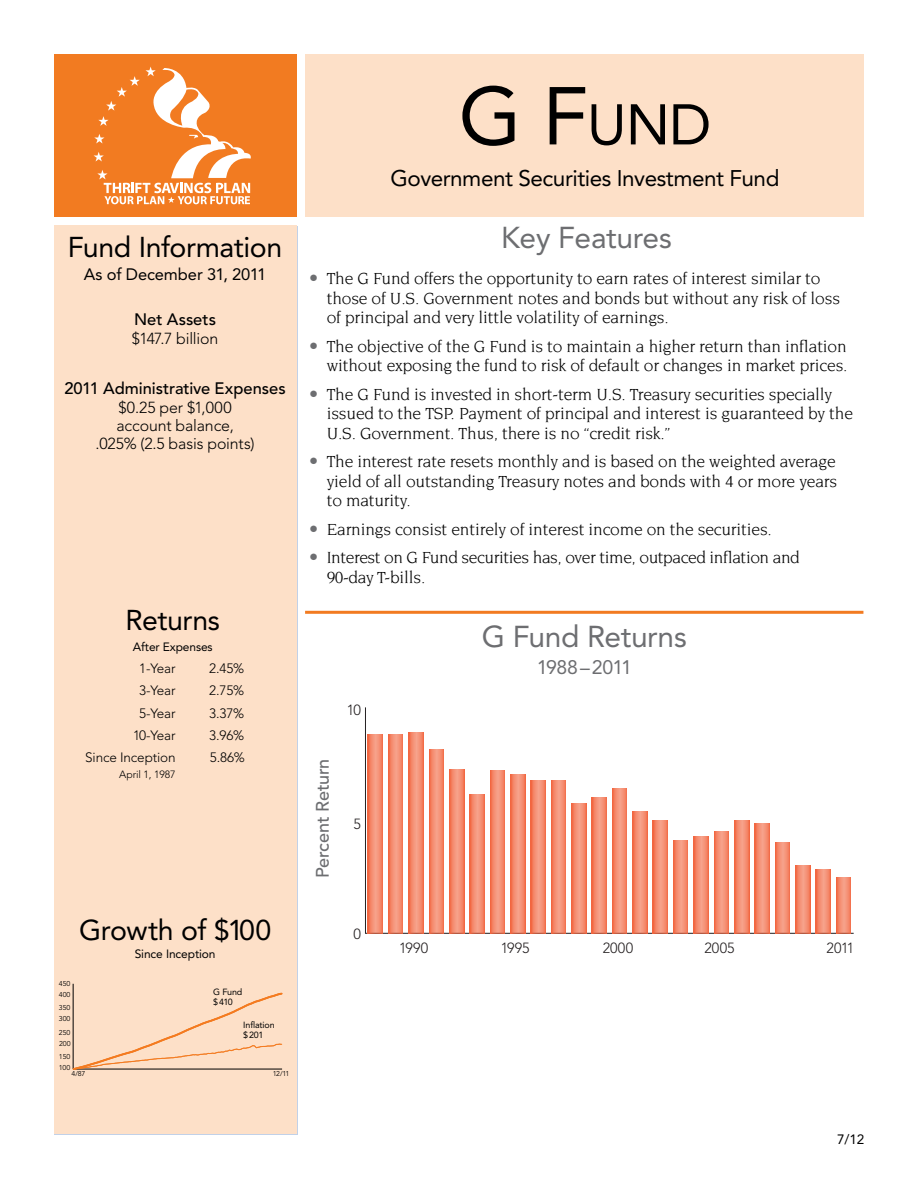
<style>
.page{position:relative;width:918px;height:1188px;background:#fff}
.page>*{position:absolute;margin:0;border:0;box-sizing:border-box;transform-origin:0 0}
.t1{font:56.7px "Avenir LT Std";color:#000}
.t2{font:30px "Avenir LT Std";letter-spacing:-.01em;color:#6d6e71}
.t3{font:28.5px "Avenir LT Std";letter-spacing:-.015em;color:#000}
.t4{font:22.5px "Avenir LT Std";letter-spacing:-.02em;color:#000}
.t5{font:19.5px "Avenir LT Std";letter-spacing:-.035em;color:#6d6e71}
.t6{font:500 18px "Avenir LT Std";letter-spacing:-.01em;color:#6d6e71}
.t7{font:17.4px/19.5px "Novarese Std";letter-spacing:-.01em;color:#000}
.t8{font:500 16.5px "Avenir LT Std";letter-spacing:-.005em;color:#000}
.t9{font:16.5px "Avenir LT Std";letter-spacing:-.005em;color:#000}
.t10{font:300 15.9px/18px "Avenir LT Std";letter-spacing:-.005em;color:#000;text-align:center}
.t11{font:300 14.7px "Avenir LT Std";color:#231f20}
.t12{font:300 13.5px "Avenir LT Std";letter-spacing:-.01em;color:#000}
.t13{font:13.5px "Avenir LT Std";color:#000}
.t14{font:12px "Avenir LT Std";letter-spacing:-.01em;color:#000}
.t15{font:300 10.5px "Avenir LT Std";letter-spacing:-.01em;color:#000}
.t16{font:9px/10.2px "Avenir LT Std";letter-spacing:-.015em;color:#000}
.t17{font:7.05px "Avenir LT Std";letter-spacing:-.01em;color:#000}
.s1{font-size:81px}
.s2{font-size:19.5px;color:#6d6e71}
</style>
<div class="page">
<div style="left:306px;top:54px;width:558px;height:163px;background:#fde0c8"></div>
<div style="left:54px;top:226px;width:243px;height:908px;background:#fde0c8"></div>
<div style="left:54px;top:54px;width:243px;height:163px;background:#f27b21"></div>
<svg style="left:93px;top:67px;width:158px;height:137px"></svg>
<hr style="left:305px;top:611px;width:558px;height:3px;background:#f27b21">
<hr style="left:365px;top:933px;width:489px;height:1px;background:#231f20">
<hr style="left:365px;top:707px;width:1px;height:226px;background:#231f20">
<svg style="left:368px;top:734px;width:15px;height:199px;background:#f48a6d"></svg>
<svg style="left:388px;top:734px;width:15px;height:199px;background:#f48a6d"></svg>
<svg style="left:409px;top:732px;width:14px;height:201px;background:#f48c70"></svg>
<svg style="left:429px;top:749px;width:15px;height:184px;background:#f48a6d"></svg>
<svg style="left:449px;top:770px;width:15px;height:163px;background:#f48a6d"></svg>
<svg style="left:470px;top:795px;width:14px;height:138px;background:#f48c70"></svg>
<svg style="left:490px;top:770px;width:15px;height:163px;background:#f48a6d"></svg>
<svg style="left:510px;top:774px;width:15px;height:159px;background:#f48a6d"></svg>
<svg style="left:531px;top:781px;width:14px;height:152px;background:#f48c70"></svg>
<svg style="left:551px;top:780px;width:15px;height:153px;background:#f48a6d"></svg>
<svg style="left:572px;top:804px;width:14px;height:129px;background:#f48c70"></svg>
<svg style="left:592px;top:798px;width:15px;height:135px;background:#f48a6d"></svg>
<svg style="left:612px;top:788px;width:15px;height:145px;background:#f48a6d"></svg>
<svg style="left:633px;top:812px;width:14px;height:121px;background:#f48c70"></svg>
<svg style="left:653px;top:820px;width:15px;height:113px;background:#f48a6d"></svg>
<svg style="left:673px;top:840px;width:15px;height:93px"></svg>
<svg style="left:694px;top:836px;width:14px;height:97px"></svg>
<svg style="left:714px;top:832px;width:15px;height:101px;background:#f48a6d"></svg>
<svg style="left:734px;top:820px;width:15px;height:113px;background:#f48a6d"></svg>
<svg style="left:755px;top:823px;width:14px;height:110px;background:#f48c70"></svg>
<svg style="left:775px;top:843px;width:15px;height:90px"></svg>
<svg style="left:795px;top:866px;width:15px;height:67px"></svg>
<svg style="left:816px;top:870px;width:14px;height:63px"></svg>
<svg style="left:836px;top:878px;width:15px;height:55px"></svg>
<hr style="left:73px;top:984px;width:1px;height:85px;background:#000">
<svg style="left:73px;top:993px;width:209px;height:77px"></svg>
<h3 class="t3" style="left:68px;top:231px;width:216px">Fund Information</h3>
<p class="t9" style="left:84px;top:265px;width:184px">As of December 31, 2011</p>
<p class="t8" style="left:134px;top:310px;width:83px">Net Assets</p>
<p class="t10" style="left:132px;top:330px;width:88px">$147.7 billion</p>
<p class="t8" style="left:65px;top:379px;width:223px">2011 Administrative Expenses</p>
<p class="t10" style="left:96px;top:399px;width:161px">$0.25 per $1,000 account balance, .025% (2.5 basis points)</p>
<h3 class="t3" style="left:126px;top:603px;width:96px">Returns</h3>
<p class="t14" style="left:133px;top:640px;width:81px">After Expenses</p>
<p class="t12" style="left:139px;top:661px;width:38px">1-Year</p>
<p class="t12" style="left:209px;top:661px;width:37px">2.45%</p>
<p class="t12" style="left:139px;top:683px;width:38px">3-Year</p>
<p class="t12" style="left:209px;top:683px;width:37px">2.75%</p>
<p class="t12" style="left:139px;top:705px;width:38px">5-Year</p>
<p class="t12" style="left:209px;top:705px;width:37px">3.37%</p>
<p class="t12" style="left:133px;top:727px;width:44px">10-Year</p>
<p class="t12" style="left:209px;top:727px;width:37px">3.96%</p>
<p class="t12" style="left:85px;top:749px;width:92px">Since Inception</p>
<p class="t12" style="left:210px;top:749px;width:37px">5.86%</p>
<p class="t15" style="left:119px;top:769px;width:58px">April 1, 1987</p>
<p class="t17" style="left:59px;top:979px;width:13px">450</p>
<p class="t17" style="left:59px;top:991px;width:13px">400</p>
<p class="t17" style="left:59px;top:1004px;width:13px">350</p>
<p class="t17" style="left:59px;top:1015px;width:13px">300</p>
<p class="t17" style="left:59px;top:1028px;width:13px">250</p>
<p class="t17" style="left:59px;top:1039px;width:13px">200</p>
<p class="t17" style="left:59px;top:1052px;width:13px">150</p>
<h3 class="t3" style="left:79px;top:913px;width:194px">Growth of $100</h3>
<p class="t14" style="left:135px;top:946px;width:82px">Since Inception</p>
<p class="t16" style="left:213px;top:987px;width:31px">G Fund $410</p>
<p class="t16" style="left:243px;top:1020px;width:33px">Inflation $201</p>
<p class="t17" style="left:59px;top:1063px;width:13px">100</p>
<p class="t17" style="left:72px;top:1070px;width:15px">4/87</p>
<p class="t17" style="left:273px;top:1070px;width:18px">12/11</p>
<h1 class="t1" style="left:459px;top:92px;width:254px"><span class="s1">G F</span>und</h1>
<p class="t4" style="left:390px;top:166px;width:391px">Government Securities Investment Fund</p>
<h2 class="t2" style="left:501px;top:221px;width:172px">Key Features</h2>
<p class="t7" style="left:327px;top:269px;width:515px;text-indent:-18px"><span class="s2">•</span> The G Fund offers the opportunity to earn rates of interest similar to those of U.S. Government notes and bonds but without any risk of loss of principal and very little volatility of earnings.</p>
<p class="t7" style="left:309px;top:336px;width:540px;text-align:right"><span class="s2">•</span> The objective of the G Fund is to maintain a higher return than inflation without exposing the fund to risk of default or changes in market prices.</p>
<p class="t7" style="left:327px;top:384px;width:528px;text-indent:-18px"><span class="s2">•</span> The G Fund is invested in short-term U.S. Treasury securities specially issued to the TSP. Payment of principal and interest is guaranteed by the<br>U.S. Government. Thus, there is no “credit risk.”</p>
<p class="t7" style="left:327px;top:452px;width:512px;text-align:justify;text-indent:-18px"><span class="s2">•</span> The interest rate resets monthly and is based on the weighted average yield of all outstanding Treasury notes and bonds with 4 or more years to maturity.</p>
<p class="t7" style="left:309px;top:519px;width:465px"><span class="s2">•</span> Earnings consist entirely of interest income on the securities.</p>
<p class="t7" style="left:327px;top:548px;width:475px;text-indent:-18px"><span class="s2">•</span> Interest on G Fund securities has, over time, outpaced inflation and<br>90-day T-bills.</p>
<p class="t6" style="left:312px;top:878px;width:121px;rotate:-90deg">Percent Return</p>
<p class="t11" style="left:347px;top:702px;width:16px">10</p>
<p class="t11" style="left:354px;top:816px;width:9px">5</p>
<p class="t11" style="left:354px;top:925px;width:9px">0</p>
<h2 class="t2" style="left:482px;top:619px;width:207px">G Fund Returns</h2>
<p class="t5" style="left:537px;top:656px;width:97px">1988–2011</p>
<p class="t11" style="left:399px;top:939px;width:31px">1990</p>
<p class="t11" style="left:501px;top:939px;width:30px">1995</p>
<p class="t11" style="left:603px;top:939px;width:32px">2000</p>
<p class="t11" style="left:704px;top:939px;width:32px">2005</p>
<p class="t11" style="left:827px;top:939px;width:29px">2011</p>
<p class="t13" style="left:837px;top:1132px;width:29px">7/12</p>
</div>
